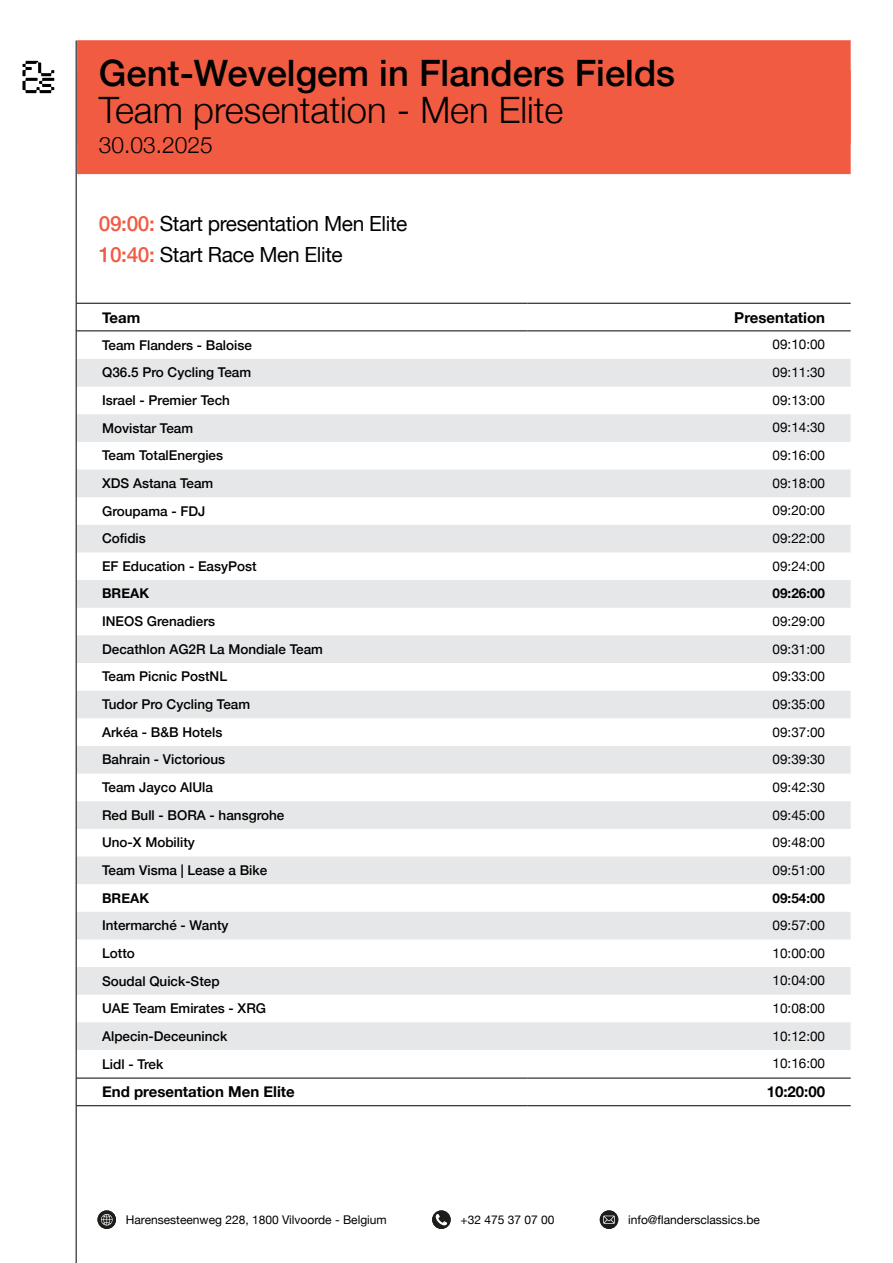
<style>
.page{position:relative;width:893px;height:1263px;background:#fff}
.page>*{position:absolute;margin:0;border:0;box-sizing:border-box;transform-origin:0 0}
.t1{font:500 36.3px "Helvetica Neue";color:#000101}
.t2{font:300 36.3px "Helvetica Neue";color:#000101}
.t3{font:300 22.8px "Helvetica Neue";color:#000101}
.t4{font:20.85px/31.5px "Helvetica Neue";letter-spacing:-.02em;color:#000}
.t5{font:700 15px "Helvetica Neue";color:#000}
.t6{font:500 13.5px "Helvetica Neue";color:#000}
.t7{font:13.5px "Helvetica Neue";color:#000}
.t8{font:700 13.5px "Helvetica Neue";color:#000}
.t9{font:12px "Helvetica Neue";color:#000}
.s1{font-weight:500;color:#f15b41}
</style>
<div class="page">
<svg style="left:77px;top:359px;width:774px;height:691px;fill:#e6e7e8"></svg>
<hr style="left:77px;top:303px;width:450px;height:1px;background:#000">
<hr style="left:527px;top:303px;width:324px;height:1px;background:#000">
<hr style="left:77px;top:330px;width:450px;height:1px;background:#000">
<hr style="left:527px;top:330px;width:324px;height:1px;background:#000">
<hr style="left:77px;top:1078px;width:450px;height:1px;background:#000">
<hr style="left:527px;top:1078px;width:324px;height:1px;background:#000">
<hr style="left:77px;top:1105px;width:450px;height:1px;background:#000">
<hr style="left:527px;top:1105px;width:324px;height:1px;background:#000">
<div style="left:77px;top:40px;width:774px;height:104px;background:#f15b41"></div>
<div style="left:77px;top:71px;width:774px;height:103px;background:#f15b41"></div>
<div style="left:98px;top:1210px;width:18px;height:19px;background:#1d1d1b;border-radius:50%"></div>
<svg style="left:101px;top:1214px;width:12px;height:11px"></svg>
<svg style="left:432px;top:1210px;width:19px;height:19px"></svg>
<svg style="left:435px;top:1214px;width:12px;height:11px"></svg>
<div style="left:600px;top:1210px;width:18px;height:19px;background:#1d1d1b;border-radius:50%"></div>
<svg style="left:603px;top:1215px;width:12px;height:9px"></svg>
<hr style="left:76px;top:40px;width:1px;height:1223px;background:#000">
<svg style="left:22px;top:61px;width:32px;height:32px"></svg>
<h1 class="t1" style="left:99px;top:44px;width:578px">Gent-Wevelgem in Flanders Fields</h1>
<h1 class="t2" style="left:99px;top:80px;width:466px">Team presentation - Men Elite</h1>
<h2 class="t3" style="left:99px;top:127px;width:115px">30.03.2025</h2>
<h3 class="t4" style="left:99px;top:209px;width:310px"><span class="s1">09:00:</span> Start presentation Men Elite<br><span class="s1">10:40:</span> Start Race Men Elite</h3>
<p class="t5" style="left:102px;top:305px;width:40px">Team</p>
<p class="t5" style="left:734px;top:305px;width:92px">Presentation</p>
<p class="t6" style="left:102px;top:334px;width:151px">Team Flanders - Baloise</p>
<p class="t7" style="left:773px;top:335px;width:54px">09:10:00</p>
<p class="t6" style="left:102px;top:362px;width:151px">Q36.5 Pro Cycling Team</p>
<p class="t7" style="left:773px;top:363px;width:54px">09:11:30</p>
<p class="t6" style="left:102px;top:389px;width:129px">Israel - Premier Tech</p>
<p class="t7" style="left:773px;top:390px;width:54px">09:13:00</p>
<p class="t6" style="left:102px;top:417px;width:93px">Movistar Team</p>
<p class="t7" style="left:773px;top:418px;width:54px">09:14:30</p>
<p class="t6" style="left:102px;top:444px;width:123px">Team TotalEnergies</p>
<p class="t7" style="left:773px;top:445px;width:54px">09:16:00</p>
<p class="t6" style="left:102px;top:472px;width:113px">XDS Astana Team</p>
<p class="t7" style="left:773px;top:473px;width:54px">09:18:00</p>
<p class="t6" style="left:102px;top:500px;width:105px">Groupama - FDJ</p>
<p class="t7" style="left:773px;top:501px;width:54px">09:20:00</p>
<p class="t6" style="left:102px;top:527px;width:45px">Cofidis</p>
<p class="t7" style="left:773px;top:528px;width:54px">09:22:00</p>
<p class="t6" style="left:102px;top:555px;width:156px">EF Education - EasyPost</p>
<p class="t7" style="left:773px;top:556px;width:54px">09:24:00</p>
<p class="t8" style="left:102px;top:583px;width:48px">BREAK</p>
<p class="t8" style="left:773px;top:583px;width:54px">09:26:00</p>
<p class="t6" style="left:102px;top:610px;width:115px">INEOS Grenadiers</p>
<p class="t7" style="left:773px;top:611px;width:54px">09:29:00</p>
<p class="t6" style="left:102px;top:638px;width:222px">Decathlon AG2R La Mondiale Team</p>
<p class="t7" style="left:773px;top:639px;width:54px">09:31:00</p>
<p class="t6" style="left:102px;top:666px;width:127px">Team Picnic PostNL</p>
<p class="t7" style="left:773px;top:667px;width:54px">09:33:00</p>
<p class="t6" style="left:102px;top:693px;width:150px">Tudor Pro Cycling Team</p>
<p class="t7" style="left:773px;top:694px;width:54px">09:35:00</p>
<p class="t6" style="left:102px;top:721px;width:122px">Arkéa - B&amp;B Hotels</p>
<p class="t7" style="left:773px;top:722px;width:54px">09:37:00</p>
<p class="t6" style="left:102px;top:749px;width:125px">Bahrain - Victorious</p>
<p class="t7" style="left:773px;top:750px;width:54px">09:39:30</p>
<p class="t6" style="left:102px;top:776px;width:112px">Team Jayco AlUla</p>
<p class="t7" style="left:773px;top:777px;width:54px">09:42:30</p>
<p class="t6" style="left:102px;top:804px;width:184px">Red Bull - BORA - hansgrohe</p>
<p class="t7" style="left:773px;top:805px;width:54px">09:45:00</p>
<p class="t6" style="left:102px;top:832px;width:94px">Uno-X Mobility</p>
<p class="t7" style="left:773px;top:833px;width:54px">09:48:00</p>
<p class="t6" style="left:102px;top:859px;width:167px">Team Visma | Lease a Bike</p>
<p class="t7" style="left:773px;top:860px;width:54px">09:51:00</p>
<p class="t8" style="left:102px;top:887px;width:48px">BREAK</p>
<p class="t8" style="left:773px;top:887px;width:54px">09:54:00</p>
<p class="t6" style="left:102px;top:914px;width:128px">Intermarché - Wanty</p>
<p class="t7" style="left:773px;top:915px;width:54px">09:57:00</p>
<p class="t6" style="left:102px;top:942px;width:34px">Lotto</p>
<p class="t7" style="left:773px;top:943px;width:54px">10:00:00</p>
<p class="t6" style="left:102px;top:970px;width:119px">Soudal Quick-Step</p>
<p class="t7" style="left:773px;top:971px;width:54px">10:04:00</p>
<p class="t6" style="left:102px;top:997px;width:166px">UAE Team Emirates - XRG</p>
<p class="t7" style="left:773px;top:998px;width:54px">10:08:00</p>
<p class="t6" style="left:102px;top:1025px;width:127px">Alpecin-Deceuninck</p>
<p class="t7" style="left:773px;top:1026px;width:54px">10:12:00</p>
<p class="t6" style="left:102px;top:1053px;width:63px">Lidl - Trek</p>
<p class="t7" style="left:773px;top:1054px;width:54px">10:16:00</p>
<p class="t5" style="left:102px;top:1080px;width:194px">End presentation Men Elite</p>
<p class="t5" style="left:767px;top:1080px;width:60px">10:20:00</p>
<p class="t9" style="left:126px;top:1211px;width:262px">Harensesteenweg 228, 1800 Vilvoorde - Belgium</p>
<p class="t9" style="left:460px;top:1211px;width:95px">+32 475 37 07 00</p>
<p class="t9" style="left:628px;top:1211px;width:133px">info@flandersclassics.be</p>
</div>
